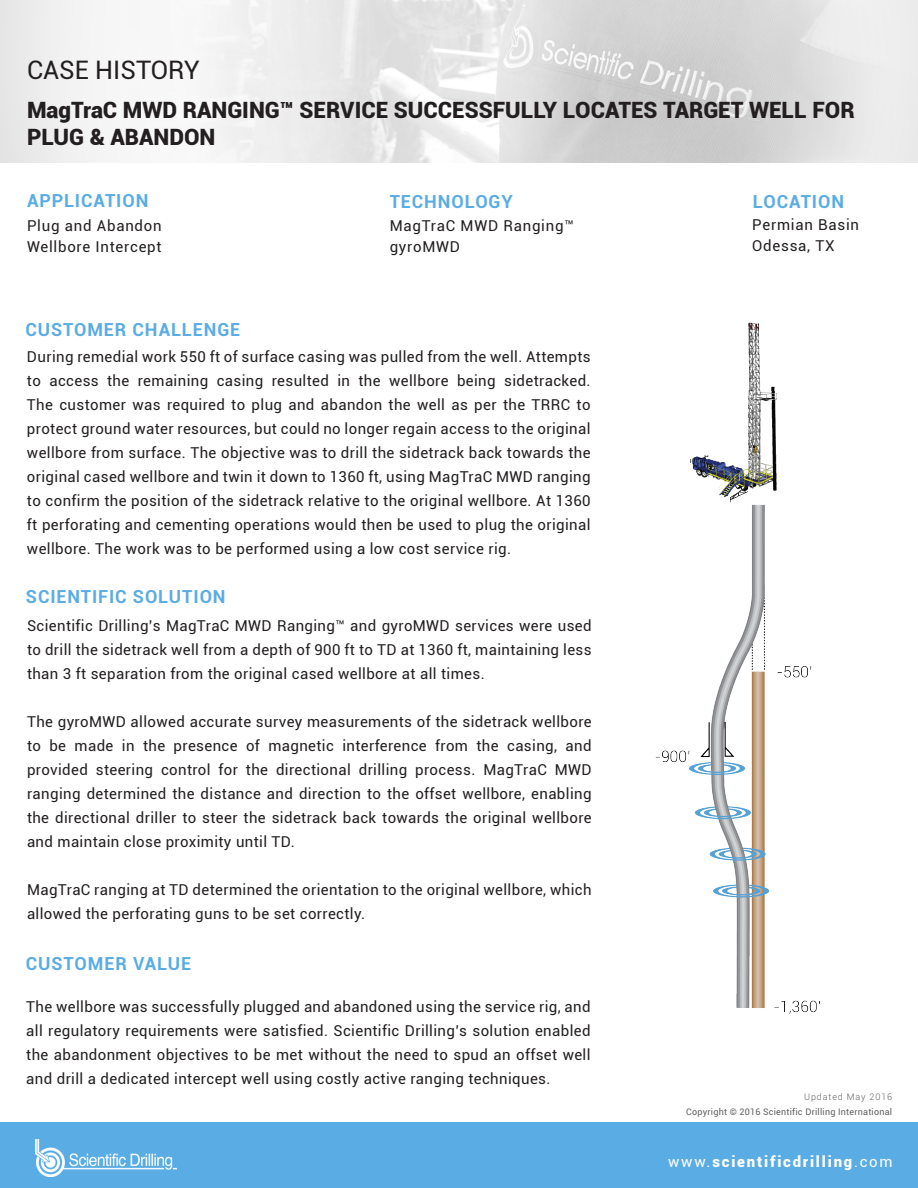
<style>
.page{position:relative;width:918px;height:1188px;background:#fff}
.page>*{position:absolute;margin:0;border:0;box-sizing:border-box;transform-origin:0 0}
.t1{font:25.5px "Roboto";color:#231f20}
.t2{font:900 22.5px/27px "Roboto";color:#231f20}
.Paragraph_Header{font:700 18px "Roboto";letter-spacing:.05em;color:#5aace5}
.Paragraph_Copy{font:15px/24px "Roboto";letter-spacing:.025em;color:#231f20;text-align:justify}
.Paragraph_Copy-2{font:15px "Roboto";letter-spacing:.05em;color:#231f20}
.Paragraph_Header-2{font:15px "Roboto";letter-spacing:.05em;color:#231f20}
.t3{font:900 15px "Roboto";letter-spacing:.12em;color:#fff}
.t4{font:9px/15px "Roboto";letter-spacing:.025em;color:#5f5f62;text-align:right}
.s1{font-weight:300}
.s2{font-weight:400}
</style>
<div class="page">
<img style="left:0;top:0;width:918px;height:163px">
<div style="left:0;top:1123px;width:918px;height:65px;background:#5aace5"></div>
<img style="left:35px;top:1140px;width:142px;height:37px">
<img style="left:655px;top:322px;width:165px;height:692px">
<p class="t1" style="left:27px;top:52px;width:175px">CASE HISTORY</p>
<p class="t2" style="left:27px;top:96px;width:829px">MagTraC MWD RANGING™ SERVICE SUCCESSFULLY LOCATES TARGET WELL FOR<br>PLUG &amp; ABANDON</p>
<p class="Paragraph_Header" style="left:27px;top:188px;width:123px">APPLICATION</p>
<p class="Paragraph_Header" style="left:390px;top:189px;width:125px">TECHNOLOGY</p>
<p class="Paragraph_Header-2" style="left:27px;top:215px;width:136px">Plug and Abandon</p>
<p class="Paragraph_Header-2" style="left:27px;top:236px;width:136px">Wellbore Intercept</p>
<p class="Paragraph_Header" style="left:26px;top:317px;width:216px">CUSTOMER CHALLENGE</p>
<p class="Paragraph_Copy-2" style="left:390px;top:215px;width:186px">MagTraC MWD Ranging™</p>
<p class="Paragraph_Copy-2" style="left:390px;top:236px;width:72px">gyroMWD</p>
<p class="Paragraph_Copy" style="left:27px;top:344px;width:565px">During remedial work 550 ft of surface casing was pulled from the well. Attempts to access the remaining casing resulted in the wellbore being sidetracked.<br>The customer was required to plug and abandon the well as per the TRRC to protect ground water resources, but could no longer regain access to the original wellbore from surface. The objective was to drill the sidetrack back towards the original cased wellbore and twin it down to 1360 ft, using MagTraC MWD ranging to confirm the position of the sidetrack relative to the original wellbore. At 1360 ft perforating and cementing operations would then be used to plug the original wellbore. The work was to be performed using a low cost service rig.</p>
<p class="Paragraph_Header" style="left:26px;top:584px;width:201px">SCIENTIFIC SOLUTION</p>
<p class="Paragraph_Copy" style="left:27px;top:613px;width:566px">Scientific Drilling’s MagTraC MWD Ranging™ and gyroMWD services were used to drill the sidetrack well from a depth of 900 ft to TD at 1360 ft, maintaining less than 3 ft separation from the original cased wellbore at all times.</p>
<p class="Paragraph_Copy" style="left:27px;top:709px;width:566px">The gyroMWD allowed accurate survey measurements of the sidetrack wellbore to be made in the presence of magnetic interference from the casing, and provided steering control for the directional drilling process. MagTraC MWD ranging determined the distance and direction to the offset wellbore, enabling the directional driller to steer the sidetrack back towards the original wellbore and maintain close proximity until TD.</p>
<p class="Paragraph_Copy" style="left:27px;top:877px;width:566px">MagTraC ranging at TD determined the orientation to the original wellbore, which allowed the perforating guns to be set correctly.</p>
<p class="Paragraph_Header" style="left:26px;top:951px;width:167px">CUSTOMER VALUE</p>
<p class="Paragraph_Copy" style="left:26px;top:994px;width:566px">The wellbore was successfully plugged and abandoned using the service rig, and all regulatory requirements were satisfied. Scientific Drilling’s solution enabled the abandonment objectives to be met without the need to spud an offset well and drill a dedicated intercept well using costly active ranging techniques.</p>
<p class="Paragraph_Header" style="left:753px;top:189px;width:93px">LOCATION</p>
<p class="Paragraph_Copy-2" style="left:752px;top:215px;width:108px">Permian Basin</p>
<p class="Paragraph_Copy-2" style="left:752px;top:236px;width:84px">Odessa, TX</p>
<p class="t4" style="left:686px;top:1089px;width:208px"><span class="s1">Updated May 2016<br></span>Copyright © 2016 Scientific Drilling International</p>
<p class="t3" style="left:668px;top:1151px;width:226px"><span class="s2">www.</span>scientificdrilling<span class="s2">.com</span></p>
</div>
